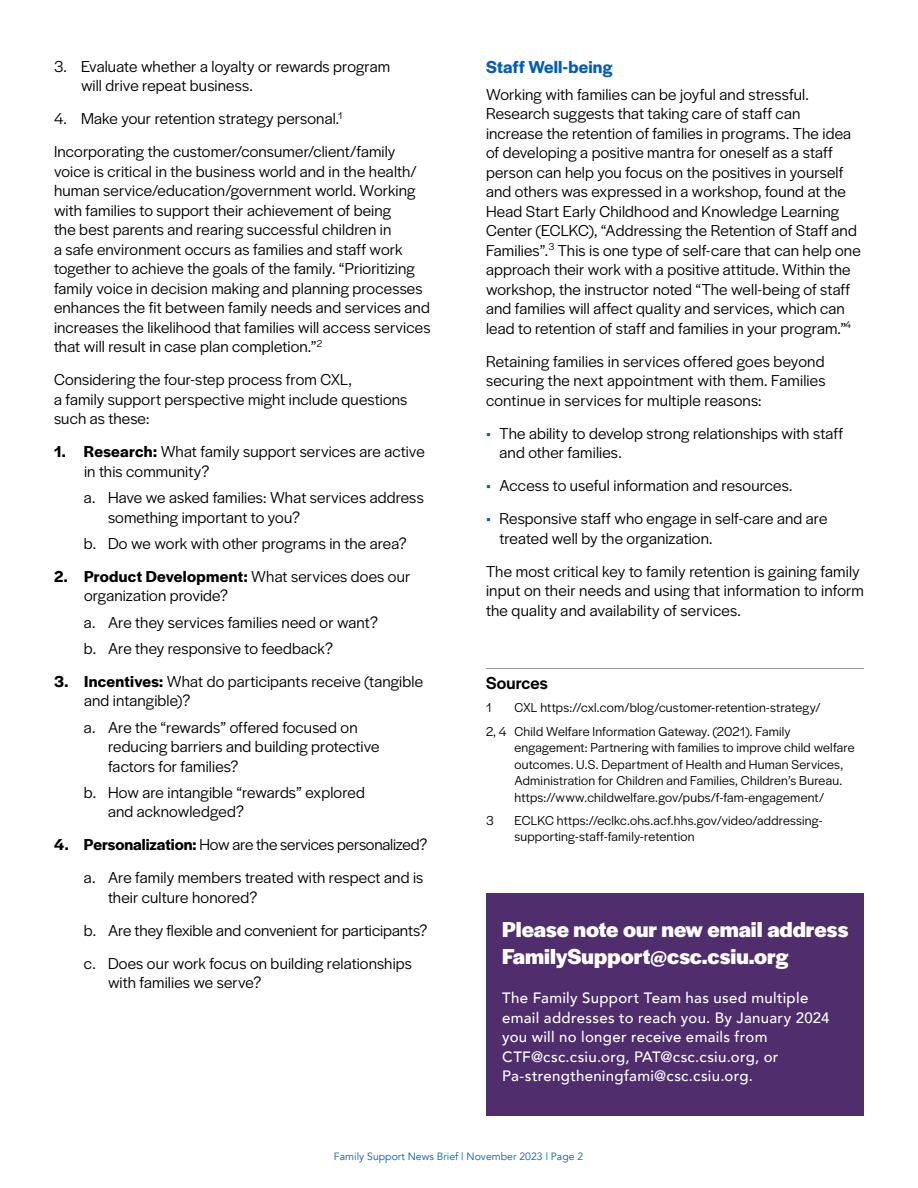
<style>
.page{position:relative;width:918px;height:1188px;background:#fff}
.page>*{position:absolute;margin:0;border:0;box-sizing:border-box;transform-origin:0 0}
.Title_Heading_2{font:700 22.5px/27px "Halyard Display";color:#fff}
.Subhead{font:600 18px "Halyard Display";letter-spacing:.01em;color:#005cb9}
.Sources{font:500 18px "Halyard Display";letter-spacing:.01em;color:#000}
.body_copy{font:16.5px/19.5px "Halyard Display";letter-spacing:.01em;color:#000}
.body_copy-2{font:16.5px "Halyard Display";letter-spacing:-.01em;color:#000}
.body_copy-3{font:500 15px/19.5px "Avenir";letter-spacing:.02em;color:#fff}
.references{font:13.5px/16.5px "Halyard Display";letter-spacing:.015em;color:#000}
.t1{font:10.5px "Avenir";color:#005cb9}
.s1{font-weight:600}
.s2{color:#005cb9}
</style>
<div class="page">
<hr style="left:486px;top:668px;width:378px;height:1px;background:#939598">
<div style="left:486px;top:893px;width:378px;height:223px;background:#502d6d"></div>
<p class="body_copy" style="left:81px;top:56px;width:311px;text-indent:-27px">3. Evaluate whether a loyalty or rewards program will drive repeat business.</p>
<p class="body_copy" style="left:54px;top:108px;width:290px">4. Make your retention strategy personal.<sup>1</sup></p>
<p class="body_copy" style="left:54px;top:141px;width:378px">Incorporating the customer/consumer/client/family voice is critical in the business world and in the health/ human service/education/government world. Working with families to support their achievement of being<br>the best parents and rearing successful children in<br>a safe environment occurs as families and staff work together to achieve the goals of the family. “Prioritizing family voice in decision making and planning processes enhances the fit between family needs and services and increases the likelihood that families will access services that will result in case plan completion.”<sup>2</sup></p>
<p class="body_copy" style="left:54px;top:369px;width:355px">Considering the four-step process from CXL,<br>a family support perspective might include questions such as these:</p>
<p class="body_copy" style="left:84px;top:441px;width:342px;text-indent:-30px"><span class="s1">1. Research:</span> What family support services are active in this community?</p>
<p class="body_copy" style="left:108px;top:487px;width:317px;text-indent:-24px">a. Have we asked families: What services address something important to you?</p>
<p class="body_copy" style="left:84px;top:533px;width:324px">b. Do we work with other programs in the area?</p>
<p class="body_copy" style="left:84px;top:566px;width:328px;text-indent:-30px"><span class="s1">2. Product Development:</span> What services does our organization provide?</p>
<p class="body_copy" style="left:84px;top:611px;width:296px">a. Are they services families need or want?</p>
<p class="body_copy" style="left:84px;top:638px;width:251px">b. Are they responsive to feedback?</p>
<p class="body_copy" style="left:84px;top:671px;width:341px;text-indent:-30px"><span class="s1">3. Incentives:</span> What do participants receive (tangible and intangible)?</p>
<p class="body_copy" style="left:108px;top:716px;width:273px;text-indent:-24px">a. Are the “rewards” offered focused on reducing barriers and building protective factors for families?</p>
<p class="body_copy" style="left:108px;top:782px;width:258px;text-indent:-24px">b. How are intangible “rewards” explored and acknowledged?</p>
<p class="body_copy-2" style="left:54px;top:833px;width:375px"><span class="s1">4. Personalization:</span> How are the services personalized?</p>
<p class="body_copy" style="left:108px;top:867px;width:317px;text-indent:-24px">a. Are family members treated with respect and is their culture honored?</p>
<p class="body_copy" style="left:84px;top:920px;width:345px">b. Are they flexible and convenient for participants?</p>
<p class="body_copy" style="left:108px;top:953px;width:305px;text-indent:-24px">c. Does our work focus on building relationships with families we serve?</p>
<h3 class="Subhead" style="left:486px;top:55px;width:128px">Staff Well-being</h3>
<p class="body_copy" style="left:486px;top:83px;width:376px">Working with families can be joyful and stressful.<br>Research suggests that taking care of staff can increase the retention of families in programs. The idea of developing a positive mantra for oneself as a staff person can help you focus on the positives in yourself and others was expressed in a workshop, found at the Head Start Early Childhood and Knowledge Learning Center (ECLKC), “Addressing the Retention of Staff and Families”.<sup>3</sup> This is one type of self-care that can help one approach their work with a positive attitude. Within the workshop, the instructor noted “The well-being of staff and families will affect quality and services, which can lead to retention of staff and families in your program.”<sup>4</sup></p>
<p class="body_copy" style="left:486px;top:350px;width:341px;text-align:justify">Retaining families in services offered goes beyond securing the next appointment with them. Families continue in services for multiple reasons:</p>
<p class="body_copy" style="left:500px;top:422px;width:345px;text-indent:-14px"><span class="s2">•</span> The ability to develop strong relationships with staff and other families.</p>
<p class="body_copy" style="left:486px;top:475px;width:308px"><span class="s2">•</span> Access to useful information and resources.</p>
<p class="body_copy" style="left:500px;top:508px;width:329px;text-indent:-14px"><span class="s2">•</span> Responsive staff who engage in self-care and are treated well by the organization.</p>
<p class="body_copy" style="left:486px;top:560px;width:379px">The most critical key to family retention is gaining family input on their needs and using that information to inform the quality and availability of services.</p>
<h3 class="Sources" style="left:486px;top:670px;width:63px">Sources</h3>
<p class="references" style="left:486px;top:699px;width:7px">1</p>
<p class="references" style="left:514px;top:699px;width:308px">CXL https://cxl.com/blog/customer-retention-strategy/</p>
<p class="references" style="left:514px;top:722px;width:342px;text-indent:-28px">2, 4 Child Welfare Information Gateway. (2021). Family engagement: Partnering with families to improve child welfare outcomes. U.S. Department of Health and Human Services, Administration for Children and Families, Children’s Bureau. https://www.childwelfare.gov/pubs/f-fam-engagement/</p>
<p class="references" style="left:486px;top:811px;width:9px">3</p>
<p class="references" style="left:514px;top:811px;width:309px">ECLKC https://eclkc.ohs.acf.hhs.gov/video/addressing&shy;supporting-staff-family-retention</p>
<h2 class="Title_Heading_2" style="left:502px;top:914px;width:348px">Please note our new email address<br>FamilySupport@csc.csiu.org</h2>
<p class="body_copy-3" style="left:502px;top:988px;width:329px">The Family Support Team has used multiple email addresses to reach you. By January 2024 you will no longer receive emails from CTF@csc.csiu.org, PAT@csc.csiu.org, or Pa-strengtheningfami@csc.csiu.org.</p>
<p class="t1" style="left:334px;top:1150px;width:251px">Family Support News Brief | November 2023 | Page 2</p>
</div>
